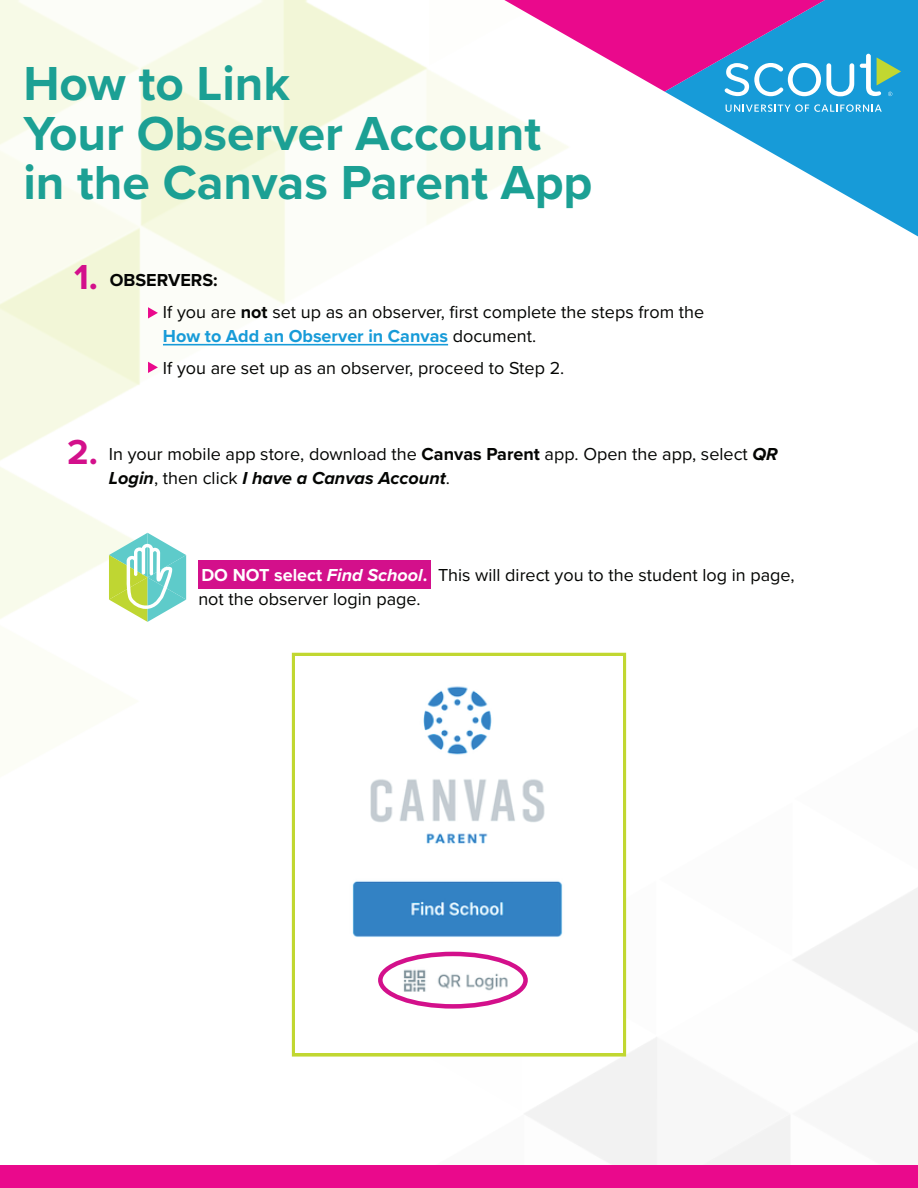
<style>
.page{position:relative;width:918px;height:1188px;background:#fff}
.page>*{position:absolute;margin:0;border:0;box-sizing:border-box;transform-origin:0 0}
.t1{font:700 49.5px/49.5px "Proxima Nova";color:#1ca094}
.t2{font:18px/24px "Proxima Nova";color:#040503}
.t3{font:700 18px "Proxima Nova";color:#fff}
.t4{font:700 18px "Proxima Nova";color:#040503}
.s1{font-size:36px;color:#d3108b}
.s2{font-weight:700}
.s3{font-weight:700;color:#179bd8}
.s4{font-weight:700;font-size:36px;color:#d3108b}
.s5{font-weight:700;font-style:italic}
.s6{font-style:italic}
</style>
<div class="page">
<img style="left:0;top:0;width:918px;height:692px">
<svg style="left:665px;top:0;width:253px;height:236px;fill:#179bd8"></svg>
<svg style="left:504px;top:0;width:350px;height:96px"></svg>
<svg style="left:860px;top:54px;width:41px;height:42px;background:#5bb6bc"></svg>
<svg style="left:726px;top:104px;width:156px;height:8px"></svg>
<svg style="left:148px;top:307px;width:10px;height:12px"></svg>
<svg style="left:148px;top:362px;width:10px;height:11px"></svg>
<svg style="left:109px;top:533px;width:77px;height:89px"></svg>
<div style="left:198px;top:560px;width:232px;height:29px;background:#d3108b"></div>
<img style="left:0;top:692px;width:918px;height:474px">
<div style="left:292px;top:653px;width:334px;height:404px;border:8px solid #c1d731"></div>
<img style="left:296px;top:656px;width:326px;height:397px">
<div style="left:378px;top:952px;width:150px;height:57px;border:4px solid #d3108b;border-radius:50%"></div>
<hr style="left:163px;top:344px;width:285px;height:1px;background:#179bd8">
<div style="left:0;top:1166px;width:918px;height:22px;background:#ea098c"></div>
<h1 class="t1" style="left:23px;top:58px;width:571px">How to Link<br>Your Observer Account in the Canvas Parent App</h1>
<p class="t4" style="left:74px;top:266px;width:145px"><span class="s1">1.</span> OBSERVERS:</p>
<p class="t2" style="left:163px;top:299px;width:543px">If you are <span class="s2">not</span> set up as an observer, first complete the steps from the<br><span class="s3">How to Add an Observer in Canvas</span> document.</p>
<p class="t2" style="left:163px;top:355px;width:403px">If you are set up as an observer, proceed to Step 2.</p>
<p class="t2" style="left:109px;top:441px;width:670px;text-indent:-42px"><span class="s4">2.</span> In your mobile app store, download the <span class="s2">Canvas Parent</span> app. Open the app, select <span class="s5">QR<br>Login</span>, then click <span class="s5">I have a Canvas Account</span>.</p>
<p class="t3" style="left:201px;top:562px;width:228px">DO NOT select <span class="s6">Find School</span>.</p>
<p class="t2" style="left:438px;top:562px;width:358px">This will direct you to the student log in page,</p>
<p class="t2" style="left:198px;top:586px;width:224px">not the observer login page.</p>
</div>
